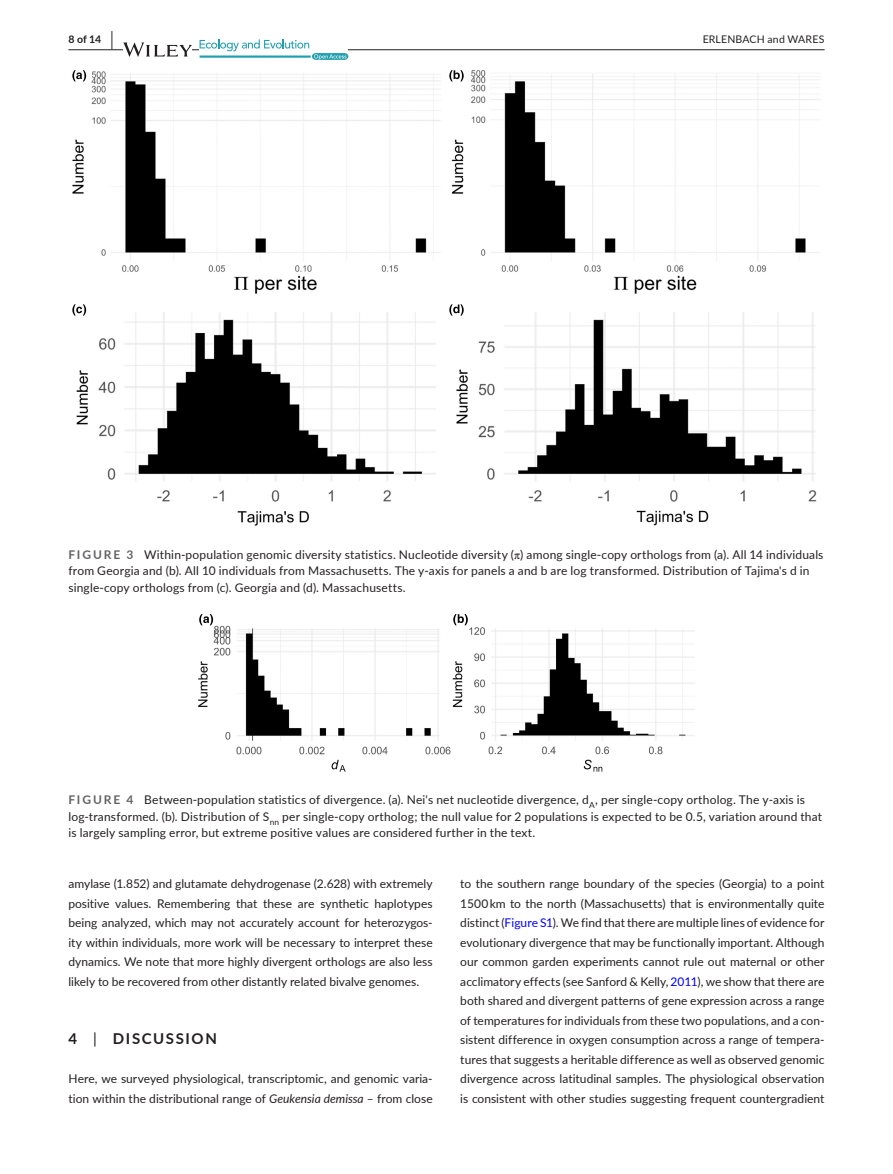
<style>
.page{position:relative;width:893px;height:1174px;background:#fff}
.page>*{position:absolute;margin:0;border:0;box-sizing:border-box;transform-origin:0 0}
.t1{font:700 15px "Lato";letter-spacing:.11em;color:#231f20}
.t2{font:12px/19.5px "Lato";letter-spacing:.01em;color:#231f20}
.t3{font:10.5px "Lato";letter-spacing:.02em;color:#231f20}
.t4{font:700 10.5px "Lato";color:#231f20}
.s1{font-size:19.5px}
.s2{font-weight:700;color:#636366}
.s3{font-family:"STIX"}
.s4{font-weight:400}
.s5{font-style:italic}
.s6{color:#00f}
</style>
<div class="page">
<hr style="left:68px;top:49px;width:756px;height:1px;background:#231f20">
<svg style="left:123px;top:42px;width:69px;height:15px"></svg>
<svg style="left:200px;top:39px;width:148px;height:21px"></svg>
<img style="left:72px;top:70px;width:748px;height:456px">
<img style="left:198px;top:614px;width:496px;height:158px">
<p class="t4" style="left:68px;top:31px;width:46px">8 of 14 <span class="s1">|</span></p>
<p class="t3" style="left:703px;top:31px;width:123px">ERLENBACH and WARES</p>
<p class="t2" style="left:68px;top:545px;width:756px;line-height:16.5px"><span class="s2">FIGURE 3</span> Within-population genomic diversity statistics. Nucleotide diversity (<span class="s3">π</span>) among single-copy orthologs from (a). All 14 individuals from Georgia and (b). All 10 individuals from Massachusetts. The y-axis for panels a and b are log transformed. Distribution of Tajima's d in single-copy orthologs from (c). Georgia and (d). Massachusetts.</p>
<p class="t2" style="left:68px;top:791px;width:755px;line-height:16.5px"><span class="s2">FIGURE 4</span> Between-population statistics of divergence. (a). Nei's net nucleotide divergence, d<sub>A</sub>, per single-copy ortholog. The y-axis is log-transformed. (b). Distribution of S<sub>nn</sub> per single-copy ortholog; the null value for 2 populations is expected to be 0.5, variation around that is largely sampling error, but extreme positive values are considered further in the text.</p>
<p class="t2" style="left:68px;top:873px;width:366px;text-align:justify">amylase (1.852) and glutamate dehydrogenase (2.628) with extremely positive values. Remembering that these are synthetic haplotypes being analyzed, which may not accurately account for heterozygos&shy;ity within individuals, more work will be necessary to interpret these dynamics. We note that more highly divergent orthologs are also less likely to be recovered from other distantly related bivalve genomes.</p>
<p class="t1" style="left:68px;top:1028px;width:150px">4 <span class="s4">|</span> DISCUSSION</p>
<p class="t2" style="left:68px;top:1068px;width:366px">Here, we surveyed physiological, transcriptomic, and genomic varia&shy;tion within the distributional range of <span class="s5">Geukensia demissa</span> – from close</p>
<p class="t2" style="left:460px;top:873px;width:366px;text-align:justify">to the southern range boundary of the species (Georgia) to a point 1500 km to the north (Massachusetts) that is environmentally quite distinct (<span class="s6">Figure S1</span>). We find that there are multiple lines of evidence for evolutionary divergence that may be functionally important. Although our common garden experiments cannot rule out maternal or other acclimatory effects (see Sanford &amp; Kelly, <span class="s6">2011</span>), we show that there are both shared and divergent patterns of gene expression across a range of temperatures for individuals from these two populations, and a con&shy;sistent difference in oxygen consumption across a range of tempera&shy;tures that suggests a heritable difference as well as observed genomic divergence across latitudinal samples. The physiological observation is consistent with other studies suggesting frequent countergradient</p>
</div>
